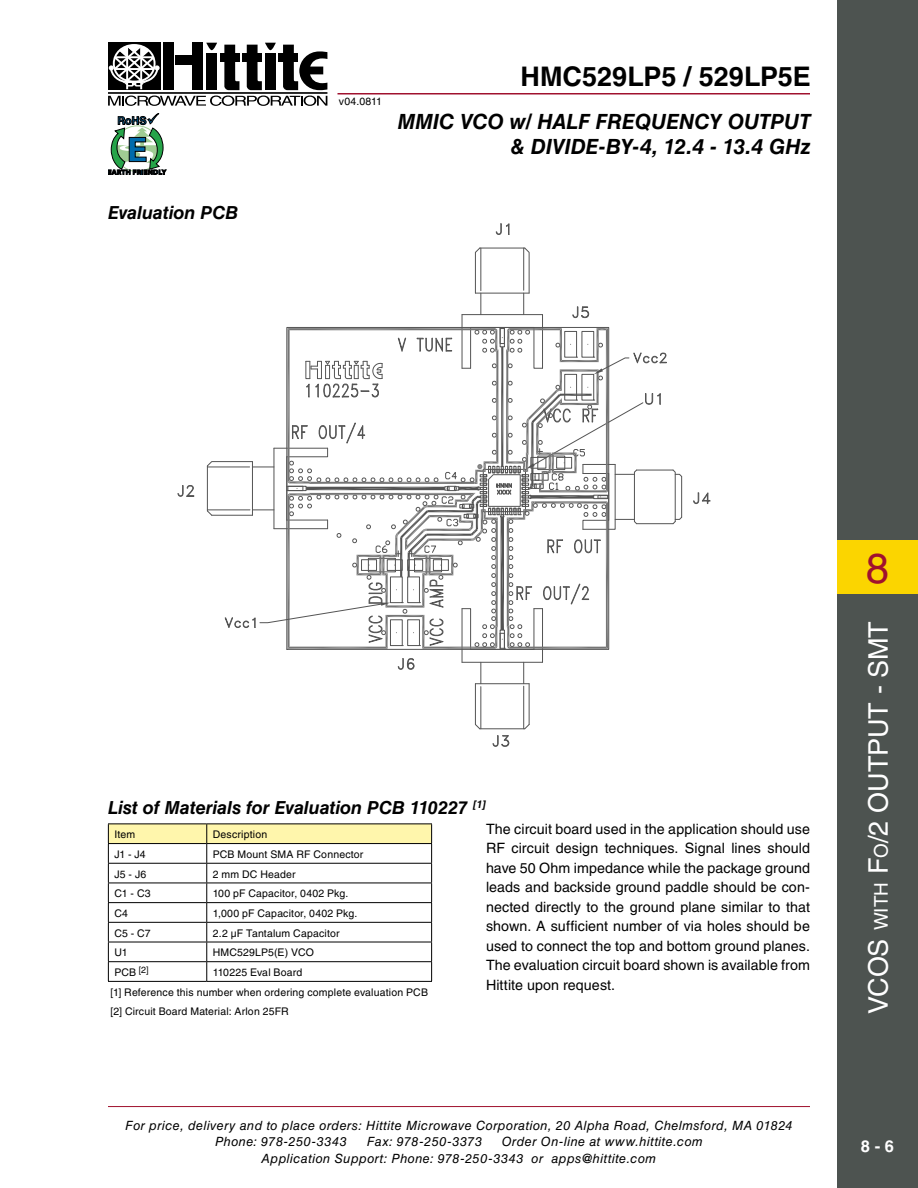
<style>
.page{position:relative;width:918px;height:1188px;background:#fff}
.page>*{position:absolute;margin:0;border:0;box-sizing:border-box;transform-origin:0 0}
.t1{font:42px "Helvetica LT Std";color:#a0112e}
.t2{font:27px "Helvetica LT Std";letter-spacing:-.005em;color:#fff}
.t3{font:700 27px "Helvetica LT Std";color:#000}
.t4{font:italic 700 21px/25.2px "Helvetica LT Std";color:#000;text-align:right}
.t5{font:italic 700 18px "Helvetica LT Std";letter-spacing:-.005em;color:#000}
.t6{font:700 16.5px "Helvetica LT Std";color:#fff}
.t7{font:14.25px/19.5px "Helvetica LT Std";letter-spacing:.005em;color:#000;text-align:justify}
.t8{font:italic 12.75px/16.5px "Helvetica LT Std";letter-spacing:.035em;color:#000}
.t9{font:10.5px/19.6px "Helvetica LT Std";letter-spacing:.015em;color:#000}
.s1{font-size:18.9px}
</style>
<div class="page">
<hr style="left:108px;top:1106px;width:702px;height:1px;background:#a0112e">
<div style="left:108px;top:43px;width:52px;height:47px;background:#000"></div>
<hr style="left:126px;top:46px;width:2px;height:43px;background:#fff">
<hr style="left:140px;top:46px;width:2px;height:43px;background:#fff">
<svg style="left:109px;top:44px;width:50px;height:43px"></svg>
<hr style="left:108px;top:92px;width:219px;height:2px;background:#000">
<div style="left:192px;top:43px;width:11px;height:47px;background:#000"></div>
<div style="left:163px;top:43px;width:11px;height:47px;background:#000"></div>
<div style="left:176px;top:55px;width:18px;height:9px;background:#000"></div>
<svg style="left:206px;top:43px;width:11px;height:7px"></svg>
<div style="left:206px;top:53px;width:11px;height:37px;background:#000"></div>
<svg style="left:224px;top:45px;width:15px;height:45px"></svg>
<svg style="left:108px;top:96px;width:219px;height:10px"></svg>
<div style="left:220px;top:53px;width:19px;height:9px;background:#000"></div>
<svg style="left:247px;top:43px;width:29px;height:47px"></svg>
<div style="left:242px;top:53px;width:20px;height:9px;background:#000"></div>
<svg style="left:283px;top:45px;width:44px;height:45px"></svg>
<div style="left:279px;top:53px;width:19px;height:9px;background:#000"></div>
<hr style="left:338px;top:93px;width:472px;height:1px;background:#a0112e">
<svg style="left:108px;top:113px;width:58px;height:62px"></svg>
<div style="left:837px;top:0;width:81px;height:1188px;background:#4d5350"></div>
<div style="left:837px;top:540px;width:81px;height:54px;background:#fbd500"></div>
<svg style="left:108px;top:824px;width:324px;height:157px"></svg>
<hr style="left:108px;top:981px;width:99px;height:1px;background:#000">
<hr style="left:207px;top:981px;width:225px;height:1px;background:#000">
<hr style="left:462px;top:315px;width:1px;height:53px;background:#545454">
<hr style="left:542px;top:315px;width:1px;height:53px;background:#545454">
<hr style="left:480px;top:248px;width:45px;height:1px;background:#545454">
<hr style="left:475px;top:293px;width:54px;height:1px;background:#545454">
<hr style="left:462px;top:314px;width:81px;height:1px;background:#545454">
<svg style="left:523px;top:247px;width:7px;height:68px"></svg>
<svg style="left:480px;top:293px;width:1px;height:21px"></svg>
<svg style="left:475px;top:247px;width:6px;height:6px"></svg>
<hr style="left:480px;top:248px;width:1px;height:43px;background:#545454">
<hr style="left:475px;top:252px;width:1px;height:41px;background:#545454">
<hr style="left:542px;top:609px;width:1px;height:53px;background:#545454">
<hr style="left:462px;top:609px;width:1px;height:53px;background:#545454">
<hr style="left:480px;top:728px;width:45px;height:1px;background:#545454">
<hr style="left:475px;top:683px;width:54px;height:1px;background:#545454">
<hr style="left:462px;top:662px;width:81px;height:1px;background:#545454">
<svg style="left:475px;top:662px;width:6px;height:68px"></svg>
<svg style="left:523px;top:663px;width:1px;height:20px"></svg>
<svg style="left:524px;top:723px;width:5px;height:7px"></svg>
<hr style="left:523px;top:686px;width:1px;height:43px;background:#545454">
<hr style="left:529px;top:684px;width:1px;height:41px;background:#545454">
<svg style="left:177px;top:485px;width:18px;height:12px"></svg>
<svg style="left:693px;top:492px;width:18px;height:12px"></svg>
<svg style="left:492px;top:735px;width:18px;height:12px"></svg>
<svg style="left:495px;top:223px;width:15px;height:12px"></svg>
<svg style="left:572px;top:306px;width:17px;height:12px"></svg>
<svg style="left:397px;top:658px;width:18px;height:12px"></svg>
<svg style="left:206px;top:327px;width:477px;height:323px"></svg>
<p class="t5" style="left:108px;top:201px;width:132px">Evaluation PCB</p>
<p class="t9" style="left:339px;top:91px;width:45px">v04.0811</p>
<h2 class="t3" style="left:520px;top:60px;width:292px">HMC529LP5 / 529LP5E</h2>
<h3 class="t4" style="left:398px;top:108px;width:415px">MMIC VCO w/ HALF FREQUENCY OUTPUT &amp; DIVIDE-BY-4, 12.4 - 13.4 GHz</h3>
<p class="t5" style="left:108px;top:797px;width:380px">List of Materials for Evaluation PCB 110227 <sup>[1]</sup></p>
<p class="t9" style="left:114px;top:825px;width:22px">Item</p>
<p class="t9" style="left:213px;top:825px;width:56px">Description</p>
<p class="t9" style="left:114px;top:844px;width:33px">J1 - J4</p>
<p class="t9" style="left:213px;top:844px;width:152px">PCB Mount SMA RF Connector</p>
<p class="t9" style="left:114px;top:864px;width:33px">J5 - J6</p>
<p class="t9" style="left:213px;top:864px;width:84px">2 mm DC Header</p>
<p class="t9" style="left:114px;top:884px;width:38px">C1 - C3</p>
<p class="t9" style="left:213px;top:884px;width:137px">100 pF Capacitor, 0402 Pkg.</p>
<p class="t9" style="left:114px;top:903px;width:15px">C4</p>
<p class="t9" style="left:213px;top:903px;width:146px">1,000 pF Capacitor, 0402 Pkg.</p>
<p class="t9" style="left:114px;top:923px;width:38px">C5 - C7</p>
<p class="t9" style="left:213px;top:923px;width:128px">2.2 µF Tantalum Capacitor</p>
<p class="t9" style="left:114px;top:943px;width:15px">U1</p>
<p class="t9" style="left:213px;top:943px;width:103px">HMC529LP5(E) VCO</p>
<p class="t9" style="left:114px;top:962px;width:36px">PCB <sup>[2]</sup></p>
<p class="t7" style="left:486px;top:819px;width:326px">The circuit board used in the application should use RF circuit design techniques. Signal lines should have 50 Ohm impedance while the package ground leads and backside ground paddle should be con&shy;nected directly to the ground plane similar to that shown. A sufficient number of via holes should be used to connect the top and bottom ground planes.<br>The evaluation circuit board shown is available from Hittite upon request.</p>
<p class="t9" style="left:111px;top:962px;width:319px;text-indent:102px">110225 Eval Board<br>[1] Reference this number when ordering complete evaluation PCB [2] Circuit Board Material: Arlon 25FR</p>
<p class="t8" style="left:215px;top:1117px;width:579px;text-indent:-90px">For price, delivery and to place orders: Hittite Microwave Corporation, 20 Alpha Road, Chelmsford, MA 01824<br>Phone: 978-250-3343</p>
<p class="t8" style="left:262px;top:1133px;width:443px;text-indent:240px">Order On-line at www.hittite.com<br>Application Support: Phone: 978-250-3343 or apps@hittite.com</p>
<p class="t8" style="left:367px;top:1133px;width:117px">Fax: 978-250-3373</p>
<h1 class="t1" style="left:866px;top:544px;width:25px">8</h1>
<h2 class="t2" style="left:863px;top:1014px;width:395px;rotate:-90deg">VCOS <span class="s1">with</span> F<span class="s1">o</span>/2 OUTPUT - SMT</h2>
<p class="t6" style="left:861px;top:1136px;width:35px">8 - 6</p>
</div>
